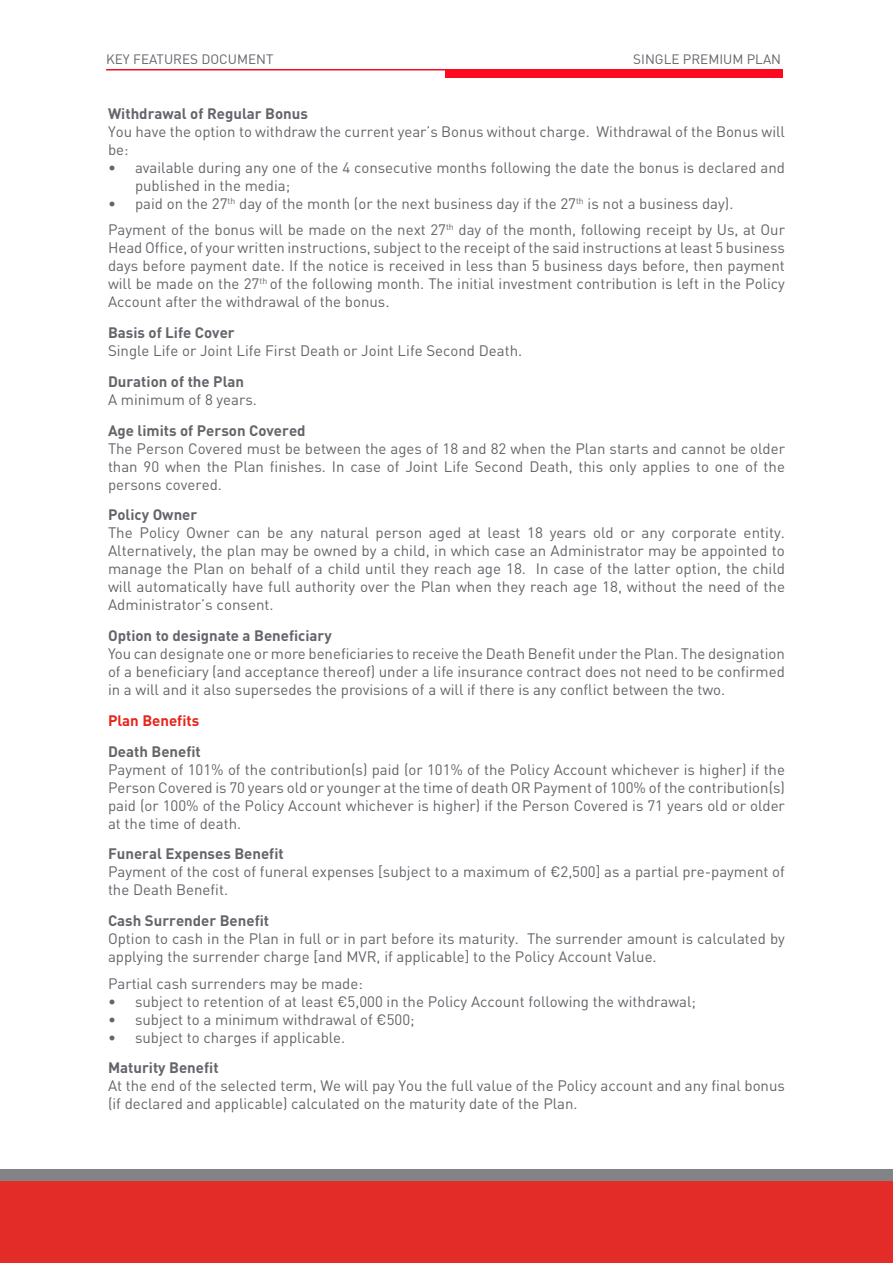
<style>
.page{position:relative;width:893px;height:1263px;background:#fff}
.page>*{position:absolute;margin:0;border:0;box-sizing:border-box;transform-origin:0 0}
.Body{font:15px/18px "DIN Pro";color:#63656a}
.Heading_2{font:700 15px "DIN Pro";color:#63656a}
.Heading_1{font:700 15px "DIN Pro";color:#e72419}
.Body-2{font:700 15px "DIN Pro";color:#63656a}
.t1{font:13.5px "DIN Pro";color:#63656a}
</style>
<div class="page">
<div style="left:0;top:1170px;width:893px;height:11px;background:#828387"></div>
<div style="left:0;top:1181px;width:893px;height:82px;background:#e32c27"></div>
<hr style="left:106px;top:69px;width:339px;height:2px;background:#fd0a20">
<div style="left:445px;top:69px;width:338px;height:8px;background:#fd0a20"></div>
<p class="t1" style="left:106px;top:48px;width:169px">KEY FEATURES DOCUMENT</p>
<p class="t1" style="left:633px;top:48px;width:149px">SINGLE PREMIUM PLAN</p>
<p class="Heading_2" style="left:108px;top:101px;width:201px">Withdrawal of Regular Bonus</p>
<p class="Body" style="left:108px;top:121px;width:678px">You have the option to withdraw the current year’s Bonus without charge. Withdrawal of the Bonus will be:</p>
<p class="Body" style="left:135px;top:157px;width:651px;text-indent:-27px">• available during any one of the 4 consecutive months following the date the bonus is declared and published in the media;</p>
<p class="Body" style="left:108px;top:193px;width:627px">• paid on the 27<sup>th</sup> day of the month (or the next business day if the 27<sup>th</sup> is not a business day).</p>
<p class="Body" style="left:108px;top:219px;width:678px;text-align:justify">Payment of the bonus will be made on the next 27<sup>th</sup> day of the month, following receipt by Us, at Our Head Office, of your written instructions, subject to the receipt of the said instructions at least 5 business days before payment date. If the notice is received in less than 5 business days before, then payment will be made on the 27<sup>th</sup> of the following month. The initial investment contribution is left in the Policy Account after the withdrawal of the bonus.</p>
<p class="Heading_2" style="left:108px;top:320px;width:128px">Basis of Life Cover</p>
<p class="Body" style="left:108px;top:340px;width:416px">Single Life or Joint Life First Death or Joint Life Second Death.</p>
<p class="Heading_2" style="left:108px;top:369px;width:138px">Duration of the Plan</p>
<p class="Body" style="left:108px;top:389px;width:150px">A minimum of 8 years.</p>
<p class="Heading_2" style="left:108px;top:418px;width:199px">Age limits of Person Covered</p>
<p class="Body" style="left:108px;top:438px;width:678px;text-align:justify">The Person Covered must be between the ages of 18 and 82 when the Plan starts and cannot be older than 90 when the Plan finishes. In case of Joint Life Second Death, this only applies to one of the persons covered.</p>
<p class="Body-2" style="left:108px;top:502px;width:91px">Policy Owner</p>
<p class="Body" style="left:108px;top:522px;width:679px;text-align:justify">The Policy Owner can be any natural person aged at least 18 years old or any corporate entity.<br>Alternatively, the plan may be owned by a child, in which case an Administrator may be appointed to manage the Plan on behalf of a child until they reach age 18. In case of the latter option, the child will automatically have full authority over the Plan when they reach age 18, without the need of the Administrator’s consent.</p>
<p class="Heading_2" style="left:108px;top:623px;width:225px">Option to designate a Beneficiary</p>
<p class="Body" style="left:108px;top:643px;width:678px;text-align:justify">You can designate one or more beneficiaries to receive the Death Benefit under the Plan. The designation of a beneficiary (and acceptance thereof) under a life insurance contract does not need to be confirmed in a will and it also supersedes the provisions of a will if there is any conflict between the two.</p>
<p class="Heading_1" style="left:108px;top:708px;width:93px">Plan Benefits</p>
<p class="Heading_2" style="left:108px;top:739px;width:94px">Death Benefit</p>
<p class="Body" style="left:108px;top:759px;width:679px;text-align:justify">Payment of 101% of the contribution(s) paid (or 101% of the Policy Account whichever is higher) if the Person Covered is 70 years old or younger at the time of death OR Payment of 100% of the contribution(s) paid (or 100% of the Policy Account whichever is higher) if the Person Covered is 71 years old or older at the time of death.</p>
<p class="Heading_2" style="left:108px;top:841px;width:177px">Funeral Expenses Benefit</p>
<p class="Body" style="left:108px;top:861px;width:678px">Payment of the cost of funeral expenses [subject to a maximum of €2,500] as a partial pre-payment of the Death Benefit.</p>
<p class="Heading_2" style="left:108px;top:908px;width:163px">Cash Surrender Benefit</p>
<p class="Body" style="left:108px;top:928px;width:678px">Option to cash in the Plan in full or in part before its maturity. The surrender amount is calculated by applying the surrender charge [and MVR, if applicable] to the Policy Account Value.</p>
<p class="Body" style="left:108px;top:973px;width:256px">Partial cash surrenders may be made:</p>
<p class="Body" style="left:108px;top:991px;width:589px">• subject to retention of at least €5,000 in the Policy Account following the withdrawal;</p>
<p class="Body" style="left:108px;top:1009px;width:308px">• subject to a minimum withdrawal of €500;</p>
<p class="Body" style="left:108px;top:1027px;width:239px">• subject to charges if applicable.</p>
<p class="Heading_2" style="left:108px;top:1055px;width:112px">Maturity Benefit</p>
<p class="Body" style="left:108px;top:1075px;width:678px">At the end of the selected term, We will pay You the full value of the Policy account and any final bonus (if declared and applicable) calculated on the maturity date of the Plan.</p>
</div>
